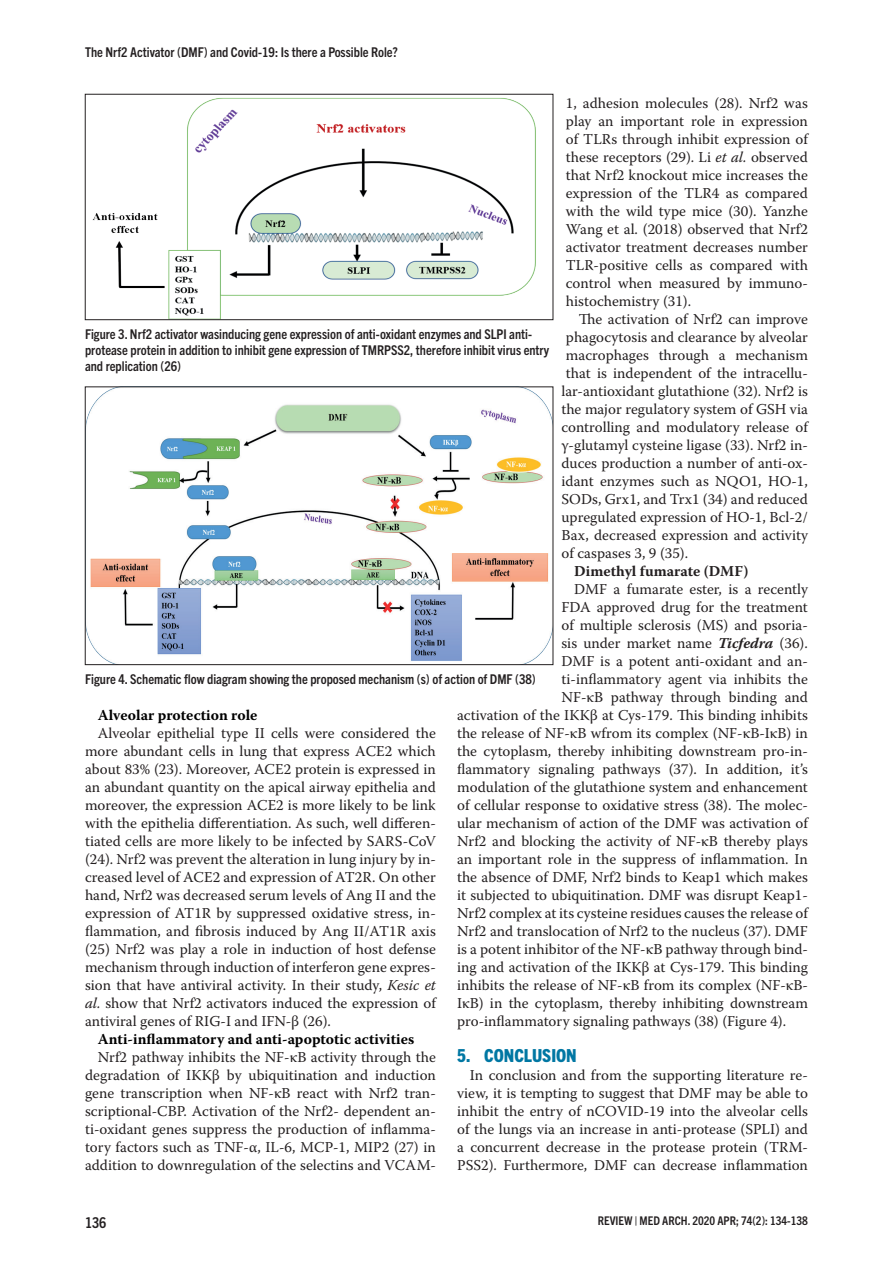
<style>
.page{position:relative;width:893px;height:1263px;background:#fff}
.page>*{position:absolute;margin:0;border:0;box-sizing:border-box;transform-origin:0 0}
.t1{font:800 condensed 18px "Trade Gothic Next LT Pro";color:#0077a3}
.t2{font:15px/18px "Warnock Pro";color:#231f20;text-align:justify}
.t3{font:700 15px "Warnock Pro";color:#000001}
.t4{font:700 15px "Warnock Pro";color:#231f20}
.t5{font:700 condensed 15px "Trade Gothic Next LT Pro";color:#231f20}
.t6{font:700 condensed 13.5px/16.2px "Trade Gothic Next LT Pro";color:#231f20}
.t7{font:700 condensed 12px "Trade Gothic Next LT Pro";color:#231f20}
.s1{font-style:italic}
.s2{font-weight:700;font-style:italic}
.s3{font-family:"Times New Roman"}
</style>
<div class="page">
<img style="left:92px;top:97px;width:444px;height:221px">
<div style="left:85px;top:94px;width:468px;height:226px;border:1px solid #231f20"></div>
<img style="left:87px;top:389px;width:464px;height:274px">
<div style="left:85px;top:387px;width:468px;height:278px;border:1px solid #231f20"></div>
<p class="t6" style="left:85px;top:44px;width:314px">The Nrf2 Activator (DMF) and Covid-19: Is there a Possible Role?</p>
<p class="t2" style="left:566px;top:94px;width:244px">1, adhesion molecules (28). Nrf2 was play an important role in expression of TLRs through inhibit expression of these receptors (29). Li <span class="s1">et al.</span> observed that Nrf2 knockout mice increases the expression of the TLR4 as compared with the wild type mice (30). Yanzhe Wang et al. (2018) observed that Nrf2 activator treatment decreases number TLR-positive cells as compared with control when measured by immuno&shy;histochemistry (31).</p>
<p class="t2" style="left:561px;top:310px;width:248px;text-indent:17px">The activation of Nrf2 can improve phagocytosis and clearance by alveolar macrophages through a mechanism that is independent of the intracellu&shy;lar-antioxidant glutathione (32). Nrf2 is the major regulatory system of GSH via controlling and modulatory release of γ-glutamyl cysteine ligase (33). Nrf2 in&shy;duces production a number of anti-ox&shy;idant enzymes such as NQO1, HO-1, SODs, Grx1, and Trx1 (34) and reduced upregulated expression of HO-1, Bcl-2/ Bax, decreased expression and activity of caspases 3, 9 (35).</p>
<p class="t4" style="left:574px;top:562px;width:176px">Dimethyl fumarate (DMF)</p>
<p class="t2" style="left:574px;top:580px;width:235px">DMF a fumarate ester, is a recently</p>
<p class="t2" style="left:561px;top:598px;width:248px">FDA approved drug for the treatment</p>
<p class="t2" style="left:561px;top:616px;width:248px">of multiple sclerosis (MS) and psoria-</p>
<p class="t2" style="left:561px;top:634px;width:248px">sis under market name <span class="s2">Ticfedra</span> (36).</p>
<p class="t2" style="left:561px;top:652px;width:248px">DMF is a potent anti-oxidant and an-</p>
<p class="t2" style="left:561px;top:670px;width:248px">ti-inflammatory agent via inhibits the</p>
<p class="t2" style="left:561px;top:688px;width:248px">NF-<span class="s3">κ</span>B pathway through binding and</p>
<p class="t2" style="left:457px;top:706px;width:352px">activation of the IKKβ at Cys-179. This binding inhibits</p>
<p class="t2" style="left:457px;top:724px;width:352px">the release of NF-<span class="s3">κ</span>B wfrom its complex (NF-<span class="s3">κ</span>B-I<span class="s3">κ</span>B) in</p>
<p class="t2" style="left:457px;top:742px;width:352px">the cytoplasm, thereby inhibiting downstream pro-in-</p>
<p class="t2" style="left:457px;top:760px;width:352px">flammatory signaling pathways (37). In addition, it’s</p>
<p class="t2" style="left:457px;top:778px;width:352px">modulation of the glutathione system and enhancement</p>
<p class="t2" style="left:457px;top:796px;width:352px">of cellular response to oxidative stress (38). The molec-</p>
<p class="t2" style="left:457px;top:814px;width:352px">ular mechanism of action of the DMF was activation of</p>
<p class="t2" style="left:457px;top:832px;width:352px">Nrf2 and blocking the activity of NF-<span class="s3">κ</span>B thereby plays</p>
<p class="t2" style="left:457px;top:850px;width:352px">an important role in the suppress of inflammation. In</p>
<p class="t2" style="left:457px;top:868px;width:352px">the absence of DMF, Nrf2 binds to Keap1 which makes</p>
<p class="t2" style="left:457px;top:886px;width:352px">it subjected to ubiquitination. DMF was disrupt Keap1-</p>
<p class="t2" style="left:457px;top:904px;width:352px">Nrf2 complex at its cysteine residues causes the release of</p>
<p class="t2" style="left:457px;top:922px;width:352px">Nrf2 and translocation of Nrf2 to the nucleus (37). DMF</p>
<p class="t2" style="left:457px;top:940px;width:352px">is a potent inhibitor of the NF-<span class="s3">κ</span>B pathway through bind-</p>
<p class="t2" style="left:457px;top:958px;width:352px">ing and activation of the IKKβ at Cys-179. This binding</p>
<p class="t2" style="left:457px;top:976px;width:352px">inhibits the release of NF-<span class="s3">κ</span>B from its complex (NF-<span class="s3">κ</span>B-</p>
<p class="t2" style="left:457px;top:994px;width:352px">I<span class="s3">κ</span>B) in the cytoplasm, thereby inhibiting downstream</p>
<p class="t2" style="left:457px;top:1012px;width:331px">pro-inflammatory signaling pathways (38) (Figure 4).</p>
<p class="t1" style="left:457px;top:1043px;width:121px">5. CONCLUSION</p>
<p class="t2" style="left:457px;top:1066px;width:352px;text-indent:13px">In conclusion and from the supporting literature re&shy;view, it is tempting to suggest that DMF may be able to inhibit the entry of nCOVID-19 into the alveolar cells of the lungs via an increase in anti-protease (SPLI) and a concurrent decrease in the protease protein (TRM-PSS2). Furthermore, DMF can decrease inflammation</p>
<p class="t6" style="left:85px;top:325px;width:466px">Figure 3. Nrf2 activator wasinducing gene expression of anti-oxidant enzymes and SLPI anti&shy;protease protein in addition to inhibit gene expression of TMRPSS2, therefore inhibit virus entry and replication (26)</p>
<p class="t6" style="left:85px;top:670px;width:452px">Figure 4. Schematic flow diagram showing the proposed mechanism (s) of action of DMF (38)</p>
<p class="t3" style="left:98px;top:706px;width:161px">Alveolar protection role</p>
<p class="t2" style="left:85px;top:724px;width:352px;text-indent:13px">Alveolar epithelial type II cells were considered the more abundant cells in lung that express ACE2 which about 83% (23). Moreover, ACE2 protein is expressed in an abundant quantity on the apical airway epithelia and moreover, the expression ACE2 is more likely to be link with the epithelia differentiation. As such, well differen&shy;tiated cells are more likely to be infected by SARS-CoV (24). Nrf2 was prevent the alteration in lung injury by in&shy;creased level of ACE2 and expression of AT2R. On other hand, Nrf2 was decreased serum levels of Ang II and the expression of AT1R by suppressed oxidative stress, in&shy;flammation, and fibrosis induced by Ang II/AT1R axis (25) Nrf2 was play a role in induction of host defense mechanism through induction of interferon gene expres&shy;sion that have antiviral activity. In their study, <span class="s1">Kesic et al.</span> show that Nrf2 activators induced the expression of antiviral genes of RIG-I and IFN-β (26).</p>
<p class="t3" style="left:98px;top:1030px;width:318px">Anti-inflammatory and anti-apoptotic activities</p>
<p class="t2" style="left:98px;top:1048px;width:340px">Nrf2 pathway inhibits the NF-<span class="s3">κ</span>B activity through the</p>
<p class="t2" style="left:85px;top:1066px;width:352px">degradation of IKKβ by ubiquitination and induction</p>
<p class="t2" style="left:85px;top:1084px;width:352px">gene transcription when NF-<span class="s3">κ</span>B react with Nrf2 tran-</p>
<p class="t2" style="left:85px;top:1102px;width:352px">scriptional-CBP. Activation of the Nrf2- dependent an-</p>
<p class="t2" style="left:85px;top:1120px;width:352px">ti-oxidant genes suppress the production of inflamma-</p>
<p class="t2" style="left:85px;top:1138px;width:352px">tory factors such as TNF-α, IL-6, MCP-1, MIP2 (27) in</p>
<p class="t2" style="left:85px;top:1156px;width:352px">addition to downregulation of the selectins and VCAM-</p>
<p class="t5" style="left:85px;top:1212px;width:23px">136</p>
<p class="t7" style="left:598px;top:1213px;width:212px">REVIEW | Med Arch . 2020 APR; 74(2): 134-138</p>
</div>
